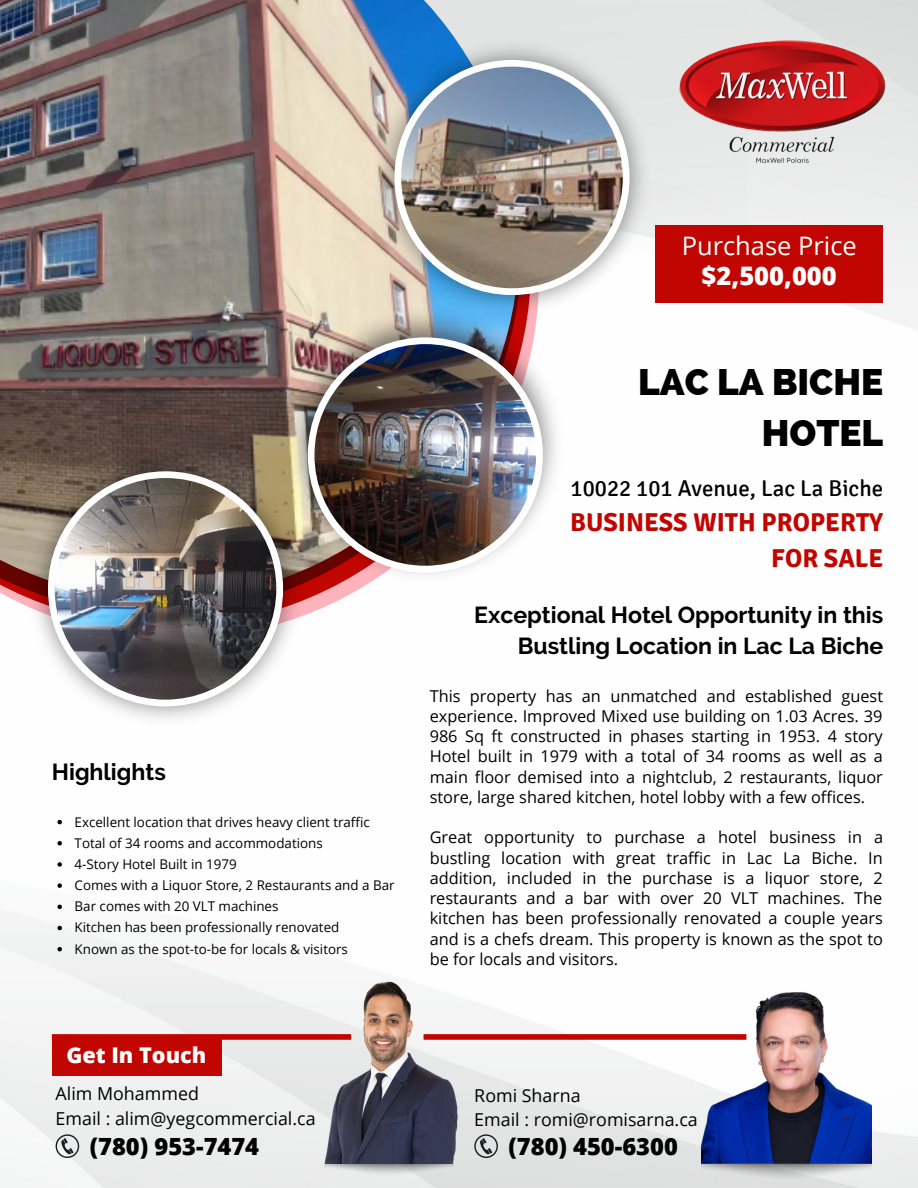
<style>
.page{position:relative;width:918px;height:1188px;background:#fff}
.page>*{position:absolute;margin:0;border:0;box-sizing:border-box;transform-origin:0 0}
.t1{font:800 36.9px/51.3px "Raleway";color:#000;text-align:right}
.t2{font:700 25.8px "Signika";color:#c10500}
.t3{font:25.5px "Open Sans";color:#fff}
.t4{font:800 25.5px "Open Sans";color:#fff}
.t5{font:800 23.7px "Open Sans";color:#000}
.t6{font:700 23.1px "Raleway";color:#000}
.t7{font:22.95px "Signika";color:#000}
.t8{font:800 21.75px "Open Sans";color:#fff}
.t9{font:17.85px "Open Sans";color:#000}
.t10{font:16.35px/20.2px "Open Sans";color:#000;text-align:justify}
.t11{font:13.35px "Open Sans";color:#000}
</style>
<div class="page">
<img style="left:0;top:0;width:918px;height:1188px">
<img style="left:0;top:0;width:519px;height:599px">
<img style="left:375px;top:40px;width:274px;height:275px">
<svg style="left:394px;top:60px;width:236px;height:235px"></svg>
<img style="left:401px;top:67px;width:222px;height:221px;border-radius:50%">
<img style="left:288px;top:307px;width:274px;height:275px">
<img style="left:308px;top:337px;width:235px;height:236px">
<img style="left:314px;top:344px;width:222px;height:222px;border-radius:50%">
<img style="left:28px;top:451px;width:275px;height:275px">
<svg style="left:48px;top:471px;width:235px;height:235px"></svg>
<img style="left:55px;top:478px;width:221px;height:222px;border-radius:50%">
<div style="left:52px;top:1034px;width:299px;height:6px;background:#c10500"></div>
<div style="left:52px;top:1037px;width:169px;height:38px;background:#c10500"></div>
<svg style="left:56px;top:1134px;width:23px;height:24px"></svg>
<img style="left:678px;top:39px;width:210px;height:124px">
<img style="left:325px;top:1164px;width:128px;height:12px">
<img style="left:318px;top:973px;width:142px;height:191px">
<div style="left:655px;top:225px;width:228px;height:78px;background:#c10500"></div>
<svg style="left:57px;top:820px;width:5px;height:4px"></svg>
<svg style="left:57px;top:841px;width:5px;height:5px"></svg>
<svg style="left:57px;top:862px;width:5px;height:5px"></svg>
<svg style="left:57px;top:883px;width:5px;height:5px"></svg>
<svg style="left:57px;top:905px;width:5px;height:4px"></svg>
<svg style="left:57px;top:926px;width:5px;height:4px"></svg>
<svg style="left:57px;top:947px;width:5px;height:4px"></svg>
<svg style="left:474px;top:1134px;width:24px;height:24px"></svg>
<img style="left:701px;top:992px;width:170px;height:189px">
<div style="left:424px;top:1034px;width:322px;height:6px;background:#c10500"></div>
<p class="t6" style="left:52px;top:759px;width:115px">Highlights</p>
<p class="t11" style="left:75px;top:812px;width:297px">Excellent location that drives heavy client traffic</p>
<p class="t11" style="left:75px;top:833px;width:250px">Total of 34 rooms and accommodations</p>
<p class="t11" style="left:75px;top:855px;width:164px">4-Story Hotel Built in 1979</p>
<p class="t11" style="left:75px;top:876px;width:322px">Comes with a Liquor Store, 2 Restaurants and a Bar</p>
<p class="t11" style="left:75px;top:897px;width:205px">Bar comes with 20 VLT machines</p>
<p class="t11" style="left:75px;top:918px;width:266px">Kitchen has been professionally renovated</p>
<p class="t11" style="left:75px;top:939px;width:275px">Known as the spot-to-be for locals &amp; visitors</p>
<p class="t8" style="left:66px;top:1040px;width:142px">Get In Touch</p>
<p class="t9" style="left:56px;top:1081px;width:145px">Alim Mohammed</p>
<p class="t9" style="left:56px;top:1106px;width:262px">Email : alim@yegcommercial.ca</p>
<p class="t5" style="left:90px;top:1130px;width:171px">(780) 953-7474</p>
<p class="t3" style="left:682px;top:228px;width:177px">Purchase Price</p>
<p class="t4" style="left:702px;top:258px;width:137px">$2,500,000</p>
<p class="t1" style="left:638px;top:356px;width:247px">LAC LA BICHE<br>HOTEL</p>
<p class="t7" style="left:571px;top:474px;width:314px">10022 101 Avenue, Lac La Biche</p>
<p class="t2" style="left:570px;top:506px;width:315px">BUSINESS WITH PROPERTY</p>
<p class="t2" style="left:771px;top:542px;width:113px">FOR SALE</p>
<p class="t6" style="left:474px;top:602px;width:411px">Exceptional Hotel Opportunity in this</p>
<p class="t6" style="left:518px;top:633px;width:367px">Bustling Location in Lac La Biche</p>
<p class="t10" style="left:430px;top:685px;width:455px">This property has an unmatched and established guest experience. Improved Mixed use building on 1.03 Acres. 39<br>986 Sq ft constructed in phases starting in 1953. 4 story Hotel built in 1979 with a total of 34 rooms as well as a main floor demised into a nightclub, 2 restaurants, liquor store, large shared kitchen, hotel lobby with a few offices.</p>
<p class="t10" style="left:430px;top:827px;width:455px">Great opportunity to purchase a hotel business in a bustling location with great traffic in Lac La Biche. In addition, included in the purchase is a liquor store, 2 restaurants and a bar with over 20 VLT machines. The kitchen has been professionally renovated a couple years and is a chefs dream. This property is known as the spot to be for locals and visitors.</p>
<p class="t9" style="left:474px;top:1083px;width:108px">Romi Sharna</p>
<p class="t9" style="left:474px;top:1107px;width:225px">Email : romi@romisarna.ca</p>
<p class="t5" style="left:508px;top:1130px;width:171px">(780) 450-6300</p>
</div>
